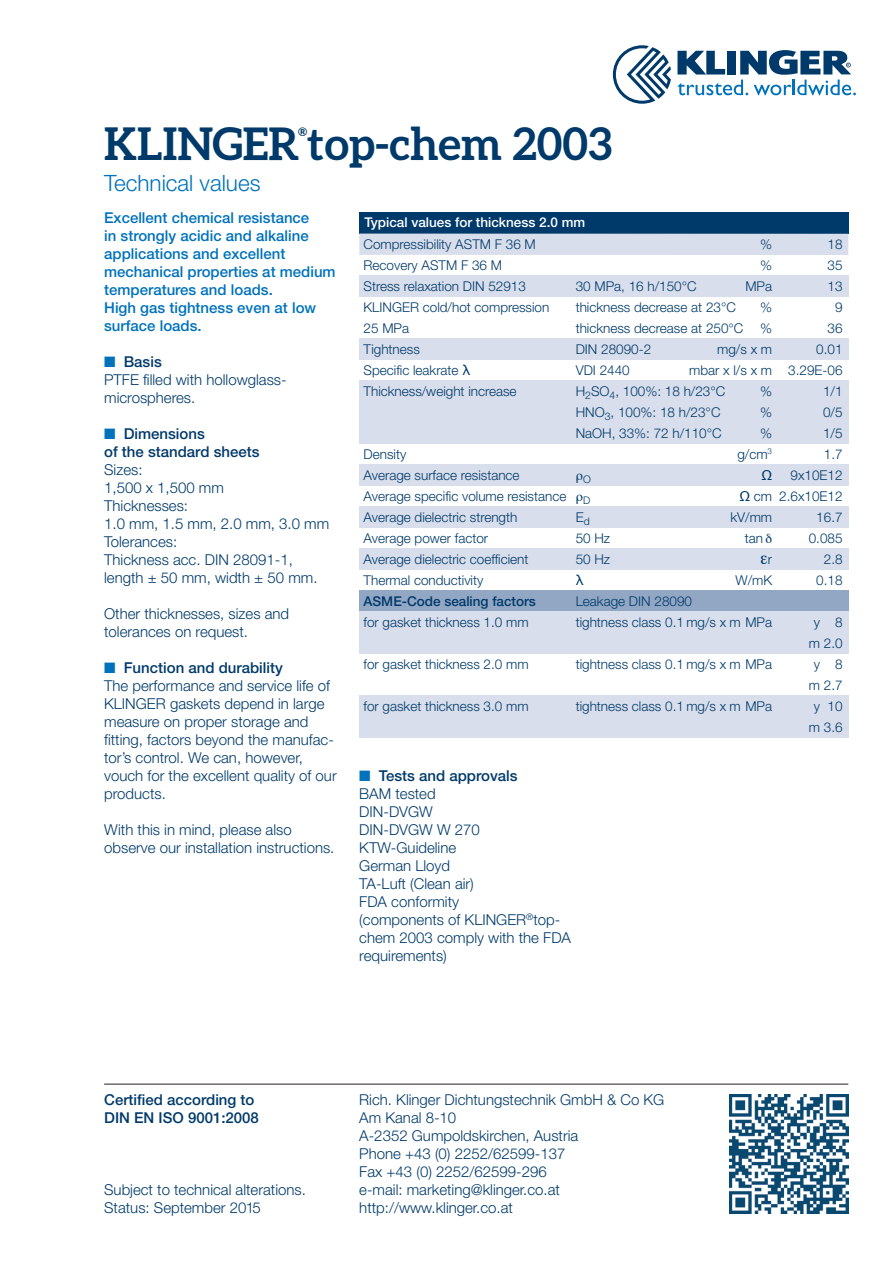
<style>
.page{position:relative;width:893px;height:1263px;background:#fff}
.page>*{position:absolute;margin:0;border:0;box-sizing:border-box;transform-origin:0 0}
.t1{font:700 45px "Aleo";color:#003a6a}
.t2{font:300 22.5px "Helvetica Neue LT Pro";color:#0072bc}
.t3{font:300 15px/18px "Helvetica Neue LT Pro";color:#003a6a}
.t4{font:500 15px/18px "Helvetica Neue LT Pro";color:#0072bc}
.t5{font:500 15px/18px "Helvetica Neue LT Pro";color:#003a6a}
.t6{font:300 13.5px/21px "Helvetica Neue LT Pro";color:#003a6a}
.t7{font:500 13.5px "Helvetica Neue LT Pro";color:#fff}
.t8{font:500 13.5px "Helvetica Neue LT Pro";color:#003a6a}
.t9{font:13.5px "Lucida Grande";color:#003a6a}
.t10{font:700 11.7px "Aleo";color:#003a6a}
.t11{font:300 10.5px/21px "Helvetica Neue LT Pro";color:#003a6a}
.s1{color:#0072bc}
.s2{font-weight:500}
.s3{font-family:"Lucida Grande";font-weight:400}
</style>
<div class="page">
<svg style="left:613px;top:45px;width:58px;height:59px"></svg>
<svg style="left:677px;top:50px;width:179px;height:45px"></svg>
<hr style="left:104px;top:1084px;width:744px;height:1px;background:#231f20">
<img style="left:730px;top:1095px;width:118px;height:118px">
<div style="left:359px;top:213px;width:489px;height:21px;background:#003a6a"></div>
<div style="left:359px;top:234px;width:489px;height:21px;background:#d8deeb"></div>
<div style="left:359px;top:276px;width:489px;height:21px;background:#d8deeb"></div>
<div style="left:359px;top:339px;width:489px;height:21px;background:#d8deeb"></div>
<div style="left:359px;top:381px;width:489px;height:21px;background:#d8deeb"></div>
<div style="left:359px;top:402px;width:489px;height:21px;background:#d8deeb"></div>
<div style="left:359px;top:423px;width:489px;height:21px;background:#d8deeb"></div>
<div style="left:359px;top:465px;width:489px;height:21px;background:#d8deeb"></div>
<div style="left:359px;top:507px;width:489px;height:21px;background:#d8deeb"></div>
<div style="left:359px;top:549px;width:489px;height:21px;background:#d8deeb"></div>
<div style="left:359px;top:591px;width:489px;height:21px;background:#92a7c4"></div>
<div style="left:359px;top:612px;width:489px;height:21px;background:#d8deeb"></div>
<div style="left:359px;top:633px;width:489px;height:21px;background:#d8deeb"></div>
<div style="left:359px;top:696px;width:489px;height:21px;background:#d8deeb"></div>
<div style="left:359px;top:717px;width:489px;height:21px;background:#d8deeb"></div>
<h1 class="t1" style="left:104px;top:118px;width:509px">KLINGER top-chem 2003</h1>
<p class="t10" style="left:298px;top:125px;width:11px">®</p>
<h2 class="t2" style="left:104px;top:175px;width:158px">Technical values</h2>
<p class="t4" style="left:104px;top:210px;width:233px">Excellent chemical resistance<br>in strongly acidic and alkaline applications and excellent mechanical properties at medium temperatures and loads.<br>High gas tightness even at low surface loads.</p>
<p class="t3" style="left:104px;top:354px;width:184px"><span class="s1">■</span> <span class="s2">Basis<br></span>PTFE filled with hollowglass&shy;microspheres.</p>
<p class="t5" style="left:104px;top:426px;width:157px"><span class="s1">■</span> Dimensions<br>of the standard sheets</p>
<p class="t3" style="left:104px;top:462px;width:227px">Sizes:<br>1,500 x 1,500 mm<br>Thicknesses:<br>1.0 mm, 1.5 mm, 2.0 mm, 3.0 mm<br>Tolerances:<br>Thickness acc. DIN 28091-1, length ± 50 mm, width ± 50 mm.</p>
<p class="t3" style="left:104px;top:606px;width:187px">Other thicknesses, sizes and tolerances on request.</p>
<p class="t3" style="left:104px;top:660px;width:234px"><span class="s1">■</span> <span class="s2">Function and durability<br></span>The performance and service life of<br>KLINGER gaskets depend in large measure on proper storage and fitting, factors beyond the manufac&shy;tor’s control. We can, however, vouch for the excellent quality of our products.</p>
<p class="t3" style="left:104px;top:822px;width:232px">With this in mind, please also observe our installation instructions.</p>
<p class="t7" style="left:364px;top:217px;width:222px">Typical values for thickness 2.0 mm</p>
<p class="t6" style="left:364px;top:235px;width:187px">Compressibility ASTM F 36 M<br>Recovery ASTM F 36 M<br>Stress relaxation DIN 52913<br>KLINGER cold/hot compression<br>25 MPa<br>Tightness<br>Specific leakrate <span class="s3">λ<br></span>Thickness/weight increase</p>
<p class="t6" style="left:364px;top:445px;width:204px">Density<br>Average surface resistance<br>Average specific volume resistance<br>Average dielectric strength<br>Average power factor<br>Average dielectric coefficient<br>Thermal conductivity</p>
<p class="t8" style="left:364px;top:596px;width:174px">ASME-Code sealing factors</p>
<p class="t6" style="left:364px;top:613px;width:167px">for gasket thickness 1.0 mm</p>
<p class="t6" style="left:364px;top:655px;width:167px">for gasket thickness 2.0 mm</p>
<p class="t6" style="left:364px;top:697px;width:167px">for gasket thickness 3.0 mm</p>
<p class="t6" style="left:689px;top:235px;width:84px;text-align:right">%<br>%<br>MPa<br>%<br>%<br>mg/s x m mbar x l/s x m %<br>%<br>%<br>g/cm<sup>3</sup></p>
<p class="t9" style="left:761px;top:467px;width:12px">Ω</p>
<p class="t6" style="left:739px;top:487px;width:34px"><span class="s3">Ω</span> cm</p>
<p class="t6" style="left:730px;top:508px;width:43px">kV/mm</p>
<p class="t6" style="left:745px;top:529px;width:20px">tan</p>
<p class="t6" style="left:768px;top:550px;width:6px">r</p>
<p class="t6" style="left:735px;top:571px;width:38px">W/mK</p>
<p class="t6" style="left:779px;top:235px;width:65px;text-align:right">18<br>35<br>13<br>9<br>36<br>0.01<br>3.29E-06<br>1/1<br>0/5<br>1/5<br>1.7<br>9x10E12<br>2.6x10E12<br>16.7<br>0.085<br>2.8<br>0.18</p>
<p class="t6" style="left:809px;top:613px;width:35px;text-align:center">y 8 m 2.0 y 8 m 2.7 y 10 m 3.6</p>
<p class="t6" style="left:576px;top:277px;width:169px">30 MPa, 16 h/150°C thickness decrease at 23°C thickness decrease at 250°C<br>DIN 28090-2<br>VDI 2440<br>H<sub>2</sub>SO<sub>4</sub>, 100%: 18 h/23°C<br>HNO<sub>3</sub>, 100%: 18 h/23°C<br>NaOH, 33%: 72 h/110°C</p>
<p class="t11" style="left:583px;top:470px;width:9px">O<br>D</p>
<p class="t6" style="left:576px;top:508px;width:36px">E<sub>d<br></sub>50 Hz<br>50 Hz</p>
<p class="t9" style="left:576px;top:572px;width:9px">λ</p>
<p class="t6" style="left:576px;top:592px;width:198px">Leakage DIN 28090<br>tightness class 0.1 mg/s x m MPa</p>
<p class="t6" style="left:576px;top:655px;width:198px">tightness class 0.1 mg/s x m MPa</p>
<p class="t6" style="left:576px;top:697px;width:198px">tightness class 0.1 mg/s x m MPa</p>
<p class="t3" style="left:359px;top:768px;width:213px"><span class="s1">■</span> <span class="s2">Tests and approvals<br></span>BAM tested<br>DIN-DVGW<br>DIN-DVGW W 270<br>KTW-Guideline<br>German Lloyd<br>TA-Luft (Clean air)<br>FDA conformity<br>(components of KLINGER<sup>®</sup>top&shy;chem 2003 comply with the FDA requirements)</p>
<p class="t5" style="left:104px;top:1092px;width:156px">Certified according to<br>DIN EN ISO 9001:2008</p>
<p class="t3" style="left:104px;top:1182px;width:203px">Subject to technical alterations.<br>Status: September 2015</p>
<p class="t3" style="left:359px;top:1092px;width:307px">Rich. Klinger Dichtungstechnik GmbH &amp; Co KG<br>Am Kanal 8-10<br>A-2352 Gumpoldskirchen, Austria<br>Phone +43 (0) 2252/62599-137<br>Fax +43 (0) 2252/62599-296<br>e-mail: marketing@klinger.co.at http://www.klinger.co.at</p>
</div>
